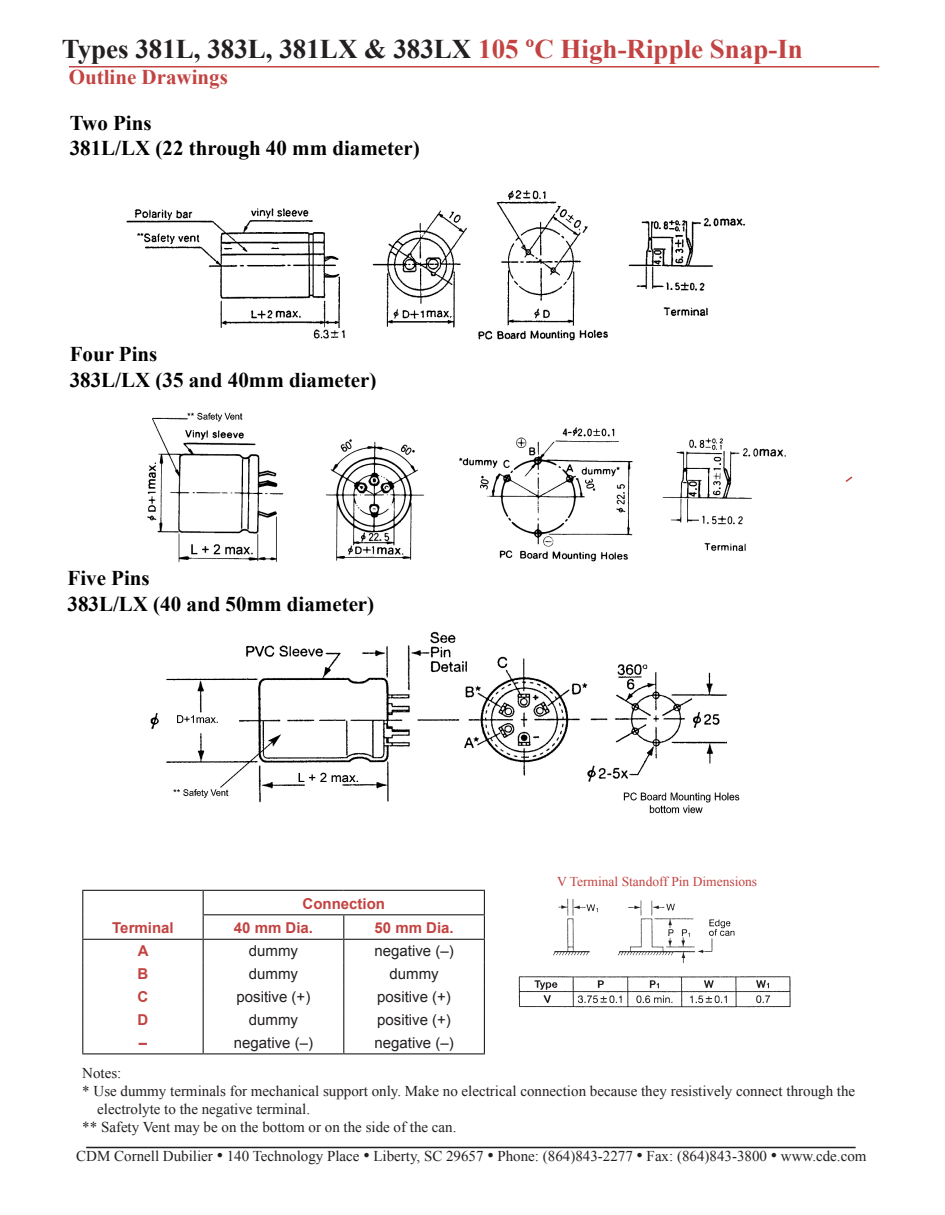
<style>
.page{position:relative;width:945px;height:1215px;background:#fff}
.page>*{position:absolute;margin:0;border:0;box-sizing:border-box;transform-origin:0 0}
.t1{font:700 27px "Times New Roman";color:#231f20}
.t2{font:700 21px/25.2px "Times New Roman";color:#000}
.t3{font:700 21px "Times New Roman";color:#c24341}
.t4{font:15px "Times New Roman";color:#231f20}
.t5{font:15px "Arial";color:#231f20}
.t6{font:700 15px/24.5px "Arial";color:#c24341}
.t7{font:13.5px "Times New Roman";color:#c24341}
.s1{color:#c24341}
.s2{font-size:18px}
</style>
<div class="page">
<hr style="left:69px;top:66px;width:810px;height:2px;background:#c24341">
<hr style="left:86px;top:1147px;width:770px;height:1px;background:#231f20">
<hr style="left:82px;top:890px;width:121px;height:1px;background:#231f20">
<hr style="left:203px;top:890px;width:141px;height:1px;background:#231f20">
<hr style="left:344px;top:890px;width:141px;height:1px;background:#231f20">
<hr style="left:82px;top:939px;width:121px;height:1px;background:#231f20">
<hr style="left:203px;top:939px;width:141px;height:1px;background:#231f20">
<hr style="left:344px;top:939px;width:141px;height:1px;background:#231f20">
<hr style="left:203px;top:914px;width:141px;height:1px;background:#231f20">
<hr style="left:344px;top:914px;width:141px;height:1px;background:#231f20">
<hr style="left:82px;top:1053px;width:121px;height:1px;background:#231f20">
<hr style="left:203px;top:1053px;width:141px;height:1px;background:#231f20">
<hr style="left:344px;top:1053px;width:141px;height:1px;background:#231f20">
<svg style="left:82px;top:891px;width:1px;height:162px"></svg>
<svg style="left:203px;top:891px;width:1px;height:162px"></svg>
<svg style="left:343px;top:915px;width:1px;height:138px"></svg>
<svg style="left:484px;top:891px;width:1px;height:162px"></svg>
<svg style="left:845px;top:476px;width:8px;height:6px"></svg>
<img style="left:126px;top:190px;width:620px;height:151px">
<img style="left:147px;top:412px;width:639px;height:150px">
<img style="left:150px;top:631px;width:590px;height:183px">
<img style="left:518px;top:898px;width:273px;height:110px">
<h1 class="t1" style="left:62px;top:30px;width:743px">Types 381L, 383L, 381LX &amp; 383LX <span class="s1">105 ºC High-Ripple Snap-In</span></h1>
<h2 class="t3" style="left:69px;top:63px;width:161px">Outline Drawings</h2>
<h2 class="t2" style="left:70px;top:110px;width:352px">Two Pins<br>381L/LX (22 through 40 mm diameter)</h2>
<h2 class="t2" style="left:70px;top:341px;width:308px">Four Pins<br>383L/LX (35 and 40mm diameter)</h2>
<h2 class="t2" style="left:68px;top:565px;width:308px">Five Pins<br>383L/LX (40 and 50mm diameter)</h2>
<p class="t6" style="left:112px;top:916px;width:63px">Terminal</p>
<p class="t6" style="left:234px;top:892px;width:153px;text-indent:69px">Connection<br>40 mm Dia.</p>
<p class="t6" style="left:375px;top:916px;width:81px">50 mm Dia.</p>
<p class="t6" style="left:138px;top:939px;width:12px">A</p>
<p class="t5" style="left:249px;top:941px;width:51px">dummy</p>
<p class="t5" style="left:375px;top:941px;width:81px">negative (–)</p>
<p class="t6" style="left:138px;top:962px;width:12px">B</p>
<p class="t5" style="left:249px;top:964px;width:51px">dummy</p>
<p class="t5" style="left:390px;top:964px;width:51px">dummy</p>
<p class="t6" style="left:138px;top:985px;width:12px">C</p>
<p class="t5" style="left:237px;top:987px;width:75px">positive (+)</p>
<p class="t5" style="left:377px;top:987px;width:75px">positive (+)</p>
<p class="t6" style="left:138px;top:1008px;width:12px">D</p>
<p class="t5" style="left:249px;top:1010px;width:51px">dummy</p>
<p class="t5" style="left:377px;top:1010px;width:75px">positive (+)</p>
<p class="t6" style="left:139px;top:1031px;width:10px">–</p>
<p class="t5" style="left:234px;top:1033px;width:81px">negative (–)</p>
<p class="t5" style="left:375px;top:1033px;width:81px">negative (–)</p>
<p class="t7" style="left:557px;top:872px;width:202px">V Terminal Standoff Pin Dimensions</p>
<p class="t4" style="left:82px;top:1063px;width:41px">Notes:</p>
<p class="t4" style="left:82px;top:1081px;width:775px">* Use dummy terminals for mechanical support only. Make no electrical connection because they resistively connect through the</p>
<p class="t4" style="left:97px;top:1099px;width:214px">electrolyte to the negative terminal.</p>
<p class="t4" style="left:82px;top:1117px;width:376px">** Safety Vent may be on the bottom or on the side of the can.</p>
<p class="t4" style="left:76px;top:1146px;width:792px">CDM Cornell Dubilier <span class="s2">•</span> 140 Technology Place <span class="s2">•</span> Liberty, SC 29657 <span class="s2">•</span> Phone: (864)843-2277 <span class="s2">•</span> Fax: (864)843-3800 <span class="s2">•</span> www.cde.com</p>
</div>
